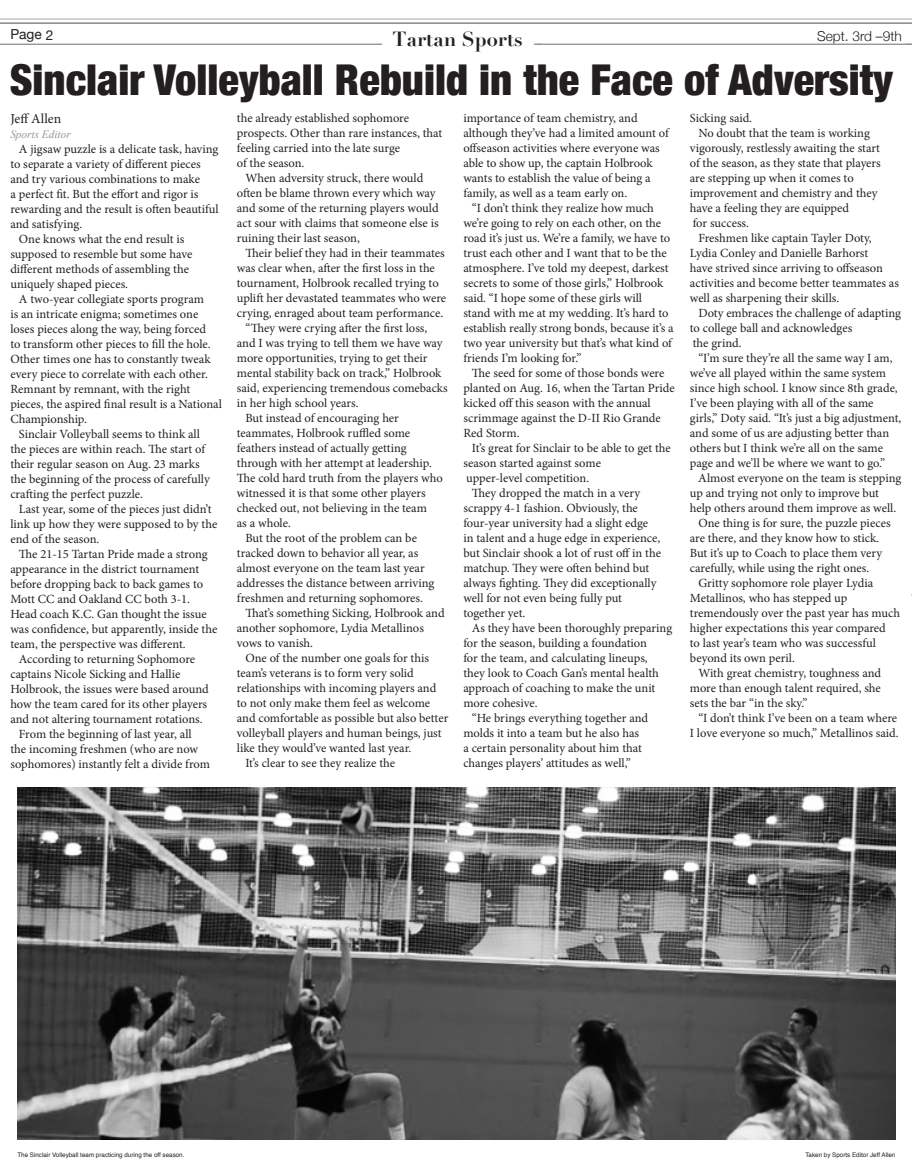
<style>
.page{position:relative;width:912px;height:1170px;background:#fff}
.page>*{position:absolute;margin:0;border:0;box-sizing:border-box;transform-origin:0 0}
.t1{font:900 condensed 42.5px "Helvetica Neue";color:#231f20}
.t2{font:700 20px "Didot";color:#231f20}
.t3{font:300 13.75px "Helvetica Neue";color:#231f20}
.t4{font:13.75px "Minion Pro";color:#231f20}
.t5{font:13.75px "Helvetica Neue";color:#231f20}
.t6{font:12.5px/15px "Minion Pro";letter-spacing:-.005em;color:#231f20}
.t7{font:italic 11.25px "Times New Roman";color:#939598}
.Photo_Credit{font:6.25px "Helvetica";color:#231f20}
</style>
<div class="page">
<hr style="left:0;top:22px;width:911px;height:2px;background:#8a8c8f">
<hr style="left:0;top:19px;width:911px;height:1px;background:#a8a9ad">
<hr style="left:0;top:44px;width:540px;height:1px;background:#95979a">
<hr style="left:537px;top:44px;width:374px;height:1px;background:#95979a">
<div style="left:382px;top:26px;width:151px;height:27px;background:#fff"></div>
<img style="left:17px;top:788px;width:878px;height:352px">
<p class="t5" style="left:10px;top:24px;width:44px">Page 2</p>
<p class="t3" style="left:816px;top:25px;width:86px">Sept. 3rd –9th</p>
<p class="t2" style="left:392px;top:26px;width:132px">Tartan Sports</p>
<p class="t2" style="left:398px;top:30px;width:119px">Tartan News</p>
<p class="t1" style="left:10px;top:45px;width:884px">Sinclair Volleyball Rebuild in the Face of Adversity</p>
<p class="t4" style="left:10px;top:109px;width:52px">Jeff Allen</p>
<p class="t7" style="left:10px;top:127px;width:62px">Sports Editor</p>
<p class="t6" style="left:10px;top:142px;width:210px;text-indent:9px">A jigsaw puzzle is a delicate task, having to separate a variety of different pieces and try various combinations to make<br>a perfect fit. But the effort and rigor is rewarding and the result is often beautiful and satisfying.</p>
<p class="t6" style="left:10px;top:232px;width:183px;text-indent:9px">One knows what the end result is supposed to resemble but some have different methods of assembling the uniquely shaped pieces.</p>
<p class="t6" style="left:10px;top:292px;width:213px;text-indent:9px">A two-year collegiate sports program<br>is an intricate enigma; sometimes one loses pieces along the way, being forced<br>to transform other pieces to fill the hole.<br>Other times one has to constantly tweak every piece to correlate with each other.<br>Remnant by remnant, with the right pieces, the aspired final result is a National Championship.</p>
<p class="t6" style="left:10px;top:427px;width:201px;text-indent:9px">Sinclair Volleyball seems to think all the pieces are within reach. The start of their regular season on Aug. 23 marks the beginning of the process of carefully crafting the perfect puzzle.</p>
<p class="t6" style="left:10px;top:502px;width:208px;text-indent:9px">Last year, some of the pieces just didn’t link up how they were supposed to by the end of the season.</p>
<p class="t6" style="left:10px;top:547px;width:199px;text-indent:9px">The 21-15 Tartan Pride made a strong appearance in the district tournament before dropping back to back games to Mott CC and Oakland CC both 3-1.</p>
<p class="t6" style="left:10px;top:607px;width:208px">Head coach K.C. Gan thought the issue was confidence, but apparently, inside the team, the perspective was different.</p>
<p class="t6" style="left:10px;top:652px;width:200px;text-indent:9px">According to returning Sophomore captains Nicole Sicking and Hallie Holbrook, the issues were based around how the team cared for its other players and not altering tournament rotations.</p>
<p class="t6" style="left:10px;top:727px;width:201px;text-indent:9px">From the beginning of last year, all the incoming freshmen (who are now sophomores) instantly felt a divide from</p>
<p class="t6" style="left:237px;top:111px;width:207px">the already established sophomore prospects. Other than rare instances, that feeling carried into the late surge<br>of the season.</p>
<p class="t6" style="left:237px;top:171px;width:203px;text-indent:9px">When adversity struck, there would often be blame thrown every which way and some of the returning players would act sour with claims that someone else is ruining their last season,</p>
<p class="t6" style="left:237px;top:246px;width:211px;text-indent:9px">Their belief they had in their teammates was clear when, after the first loss in the tournament, Holbrook recalled trying to uplift her devastated teammates who were crying, enraged about team performance.</p>
<p class="t6" style="left:237px;top:321px;width:212px;text-indent:9px">“They were crying after the first loss, and I was trying to tell them we have way more opportunities, trying to get their mental stability back on track,” Holbrook said, experiencing tremendous comebacks in her high school years.</p>
<p class="t6" style="left:237px;top:411px;width:196px;text-indent:9px">But instead of encouraging her teammates, Holbrook ruffled some feathers instead of actually getting through with her attempt at leadership.</p>
<p class="t6" style="left:237px;top:471px;width:207px">The cold hard truth from the players who witnessed it is that some other players checked out, not believing in the team<br>as a whole.</p>
<p class="t6" style="left:237px;top:531px;width:199px;text-indent:9px">But the root of the problem can be tracked down to behavior all year, as almost everyone on the team last year addresses the distance between arriving freshmen and returning sophomores.</p>
<p class="t6" style="left:237px;top:606px;width:209px;text-indent:9px">That’s something Sicking, Holbrook and another sophomore, Lydia Metallinos vows to vanish.</p>
<p class="t6" style="left:237px;top:651px;width:213px;text-indent:9px">One of the number one goals for this team’s veterans is to form very solid relationships with incoming players and to not only make them feel as welcome and comfortable as possible but also better volleyball players and human beings, just like they would’ve wanted last year.</p>
<p class="t6" style="left:245px;top:756px;width:151px">It’s clear to see they realize the</p>
<p class="t6" style="left:463px;top:111px;width:207px">importance of team chemistry, and although they’ve had a limited amount of offseason activities where everyone was able to show up, the captain Holbrook wants to establish the value of being a family, as well as a team early on.</p>
<p class="t6" style="left:463px;top:201px;width:212px;text-indent:9px">“I don’t think they realize how much we’re going to rely on each other, on the road it’s just us. We’re a family, we have to trust each other and I want that to be the atmosphere. I’ve told my deepest, darkest secrets to some of those girls,” Holbrook said. “I hope some of these girls will<br>stand with me at my wedding. It’s hard to establish really strong bonds, because it’s a two year university but that’s what kind of friends I’m looking for.”</p>
<p class="t6" style="left:463px;top:366px;width:213px;text-indent:9px">The seed for some of those bonds were planted on Aug. 16, when the Tartan Pride kicked off this season with the annual scrimmage against the D-II Rio Grande<br>Red Storm.</p>
<p class="t6" style="left:463px;top:441px;width:209px;text-indent:9px">It’s great for Sinclair to be able to get the season started against some<br>upper-level competition.</p>
<p class="t6" style="left:463px;top:486px;width:199px;text-indent:9px">They dropped the match in a very scrappy 4-1 fashion. Obviously, the four-year university had a slight edge in talent and a huge edge in experience, but Sinclair shook a lot of rust off in the matchup. They were often behind but always fighting. They did exceptionally well for not even being fully put together yet.</p>
<p class="t6" style="left:463px;top:621px;width:210px;text-indent:9px">As they have been thoroughly preparing for the season, building a foundation<br>for the team, and calculating lineups, they look to Coach Gan’s mental health approach of coaching to make the unit more cohesive.</p>
<p class="t6" style="left:463px;top:711px;width:186px;text-indent:9px">“He brings everything together and molds it into a team but he also has<br>a certain personality about him that changes players’ attitudes as well,”</p>
<p class="t6" style="left:689px;top:111px;width:64px">Sicking said.</p>
<p class="t6" style="left:689px;top:126px;width:192px;text-indent:9px">No doubt that the team is working vigorously, restlessly awaiting the start of the season, as they state that players are stepping up when it comes to improvement and chemistry and they have a feeling they are equipped<br>for success.</p>
<p class="t6" style="left:689px;top:231px;width:210px;text-indent:9px">Freshmen like captain Tayler Doty, Lydia Conley and Danielle Barhorst<br>have strived since arriving to offseason activities and become better teammates as well as sharpening their skills.</p>
<p class="t6" style="left:689px;top:306px;width:212px;text-indent:9px">Doty embraces the challenge of adapting to college ball and acknowledges<br>the grind.</p>
<p class="t6" style="left:689px;top:351px;width:213px;text-indent:9px">“I’m sure they’re all the same way I am, we’ve all played within the same system since high school. I know since 8th grade, I’ve been playing with all of the same girls,” Doty said. “It’s just a big adjustment, and some of us are adjusting better than others but I think we’re all on the same page and we’ll be where we want to go.”</p>
<p class="t6" style="left:689px;top:471px;width:213px;text-indent:8px">Almost everyone on the team is stepping up and trying not only to improve but help others around them improve as well.</p>
<p class="t6" style="left:689px;top:516px;width:202px;text-indent:9px">One thing is for sure, the puzzle pieces are there, and they know how to stick.<br>But it’s up to Coach to place them very carefully, while using the right ones.</p>
<p class="t6" style="left:689px;top:576px;width:212px;text-indent:9px">Gritty sophomore role player Lydia Metallinos, who has stepped up tremendously over the past year has much higher expectations this year compared<br>to last year’s team who was successful beyond its own peril.</p>
<p class="t6" style="left:689px;top:666px;width:193px;text-align:justify;text-indent:9px">With great chemistry, toughness and more than enough talent required, she sets the bar “in the sky.”</p>
<p class="t6" style="left:689px;top:711px;width:210px;text-align:center">“I don’t think I’ve been on a team where<br>I love everyone so much,” Metallinos said.</p>
<p class="Photo_Credit" style="left:17px;top:1150px;width:168px">The Sinclair Volleyball team practicing during the off season.</p>
<p class="Photo_Credit" style="left:805px;top:1150px;width:91px">Taken by Sports Editor Jeff Allen</p>
</div>
